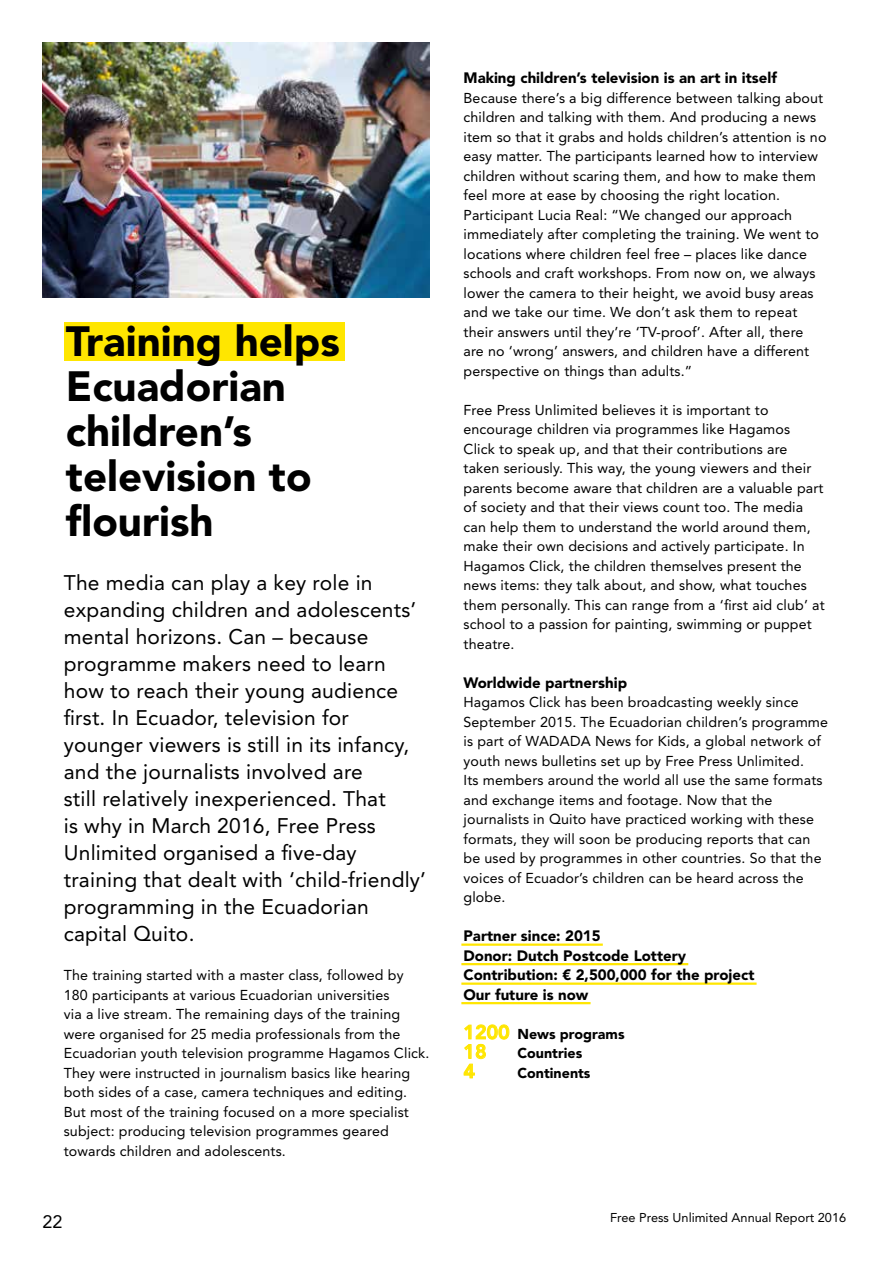
<style>
.page{position:relative;width:893px;height:1263px;background:#fff}
.page>*{position:absolute;margin:0;border:0;box-sizing:border-box;transform-origin:0 0}
.t1{font:900 42px/45px "Avenir LT Std";color:#000}
.t2{font:21px/27px "Avenir LT Std";letter-spacing:.01em;color:#000}
.t3{font:800 19.5px "Avenir LT Std";color:#ffe600}
.t4{font:18px "Avenir LT Std";color:#000}
.t5{font:900 15px/19.5px "Avenir LT Std";color:#000}
.t6{font:14.25px/19.5px "Avenir LT Std";letter-spacing:.01em;color:#000}
.t7{font:900 14.25px "Avenir LT Std";color:#000}
.t8{font:12.75px "Avenir LT Std";color:#000}
.s1{font-weight:800;font-size:19.5px;color:#ffe600}
</style>
<div class="page">
<img style="left:43px;top:43px;width:386px;height:255px">
<hr style="left:461px;top:943px;width:142px;height:3px;background:#ffe600">
<hr style="left:461px;top:963px;width:227px;height:2px;background:#ffe600">
<hr style="left:461px;top:982px;width:296px;height:3px;background:#ffe600">
<hr style="left:461px;top:1002px;width:130px;height:2px;background:#ffe600">
<div style="left:64px;top:322px;width:280px;height:39px;background:#ffe600"></div>
<svg style="left:463px;top:1024px;width:47px;height:55px"></svg>
<h1 class="t1" style="left:66px;top:319px;width:275px">Training helps<br>Ecuadorian children’s television to flourish</h1>
<p class="t2" style="left:64px;top:570px;width:364px">The media can play a key role in expanding children and adolescents’ mental horizons. Can – because programme makers need to learn how to reach their young audience first. In Ecuador, television for younger viewers is still in its infancy, and the journalists involved are<br>still relatively inexperienced. That<br>is why in March 2016, Free Press<br>Unlimited organised a five-day training that dealt with ‘child-friendly’ programming in the Ecuadorian capital Quito.</p>
<p class="t6" style="left:64px;top:966px;width:367px">The training started with a master class, followed by 180 participants at various Ecuadorian universities<br>via a live stream. The remaining days of the training were organised for 25 media professionals from the Ecuadorian youth television programme Hagamos Click.<br>They were instructed in journalism basics like hearing both sides of a case, camera techniques and editing.<br>But most of the training focused on a more specialist subject: producing television programmes geared towards children and adolescents.</p>
<p class="t5" style="left:463px;top:68px;width:315px">Making children’s television is an art in itself</p>
<p class="t6" style="left:463px;top:88px;width:364px">Because there’s a big difference between talking about children and talking with them. And producing a news item so that it grabs and holds children’s attention is no easy matter. The participants learned how to interview children without scaring them, and how to make them feel more at ease by choosing the right location.<br>Participant Lucia Real: “We changed our approach immediately after completing the training. We went to locations where children feel free – places like dance schools and craft workshops. From now on, we always lower the camera to their height, we avoid busy areas and we take our time. We don’t ask them to repeat their answers until they’re ‘TV-proof’. After all, there are no ‘wrong’ answers, and children have a different perspective on things than adults.”</p>
<p class="t6" style="left:463px;top:400px;width:363px">Free Press Unlimited believes it is important to encourage children via programmes like Hagamos Click to speak up, and that their contributions are taken seriously. This way, the young viewers and their parents become aware that children are a valuable part of society and that their views count too. The media can help them to understand the world around them, make their own decisions and actively participate. In Hagamos Click, the children themselves present the news items: they talk about, and show, what touches them personally. This can range from a ‘first aid club’ at school to a passion for painting, swimming or puppet theatre.</p>
<p class="t5" style="left:463px;top:673px;width:165px">Worldwide partnership</p>
<p class="t6" style="left:463px;top:693px;width:366px">Hagamos Click has been broadcasting weekly since September 2015. The Ecuadorian children’s programme is part of WADADA News for Kids, a global network of youth news bulletins set up by Free Press Unlimited.<br>Its members around the world all use the same formats and exchange items and footage. Now that the journalists in Quito have practiced working with these formats, they will soon be producing reports that can be used by programmes in other countries. So that the voices of Ecuador’s children can be heard across the globe.</p>
<p class="t5" style="left:463px;top:926px;width:292px">Partner since: 2015<br>Donor: Dutch Postcode Lottery<br>Contribution: € 2,500,000 for the project<br>Our future is now</p>
<p class="t7" style="left:463px;top:1025px;width:163px"><span class="s1">1200</span> News programs</p>
<h3 class="t3" style="left:463px;top:1040px;width:25px">18</h3>
<p class="t7" style="left:517px;top:1045px;width:66px">Countries</p>
<h3 class="t3" style="left:463px;top:1059px;width:13px">4</h3>
<p class="t7" style="left:517px;top:1064px;width:75px">Continents</p>
<p class="t4" style="left:43px;top:1211px;width:22px">22</p>
<p class="t8" style="left:610px;top:1210px;width:237px">Free Press Unlimited Annual Report 2016</p>
</div>
